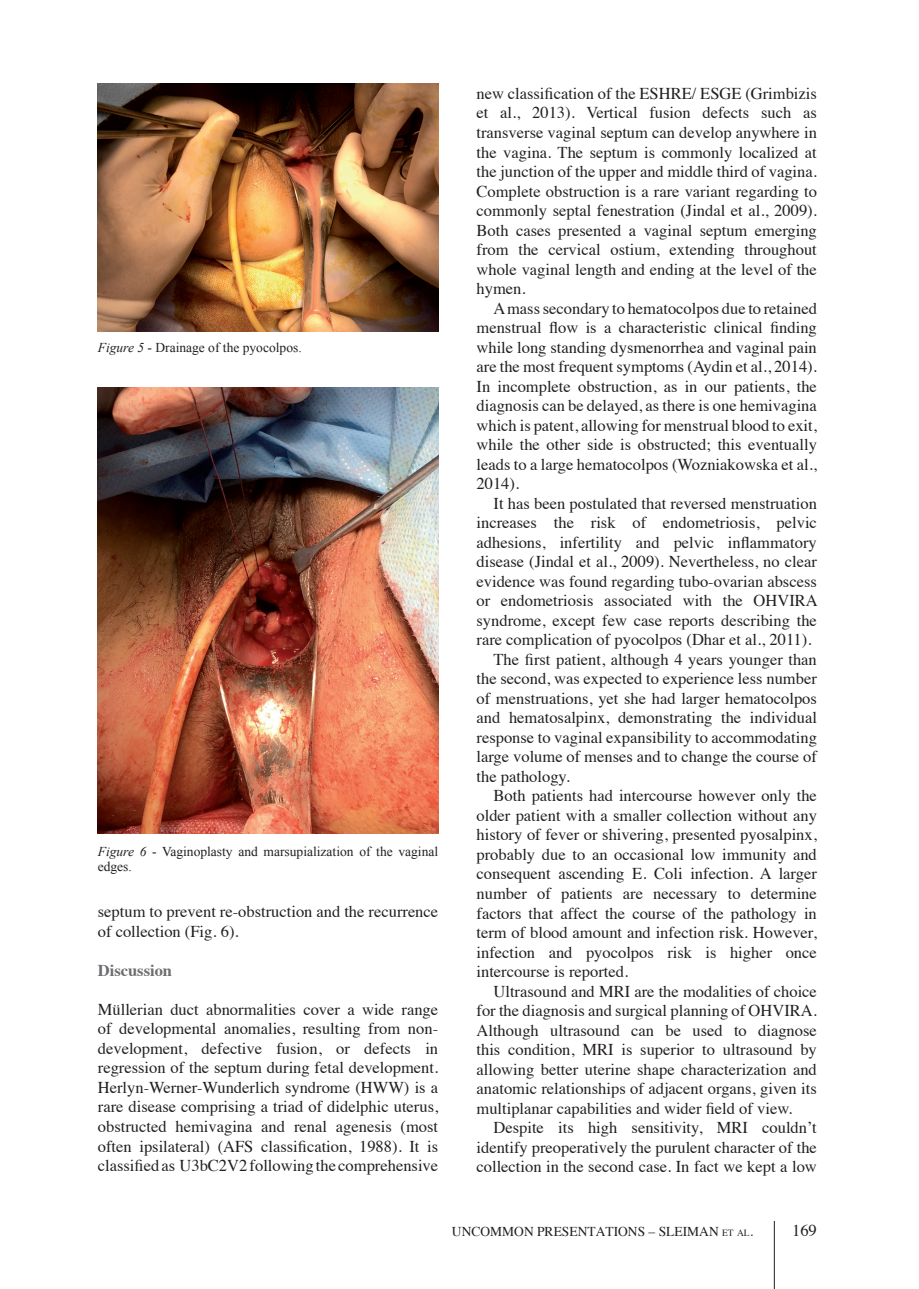
<style>
.page{position:relative;width:919px;height:1289px;background:#fff}
.page>*{position:absolute;margin:0;border:0;box-sizing:border-box;transform-origin:0 0}
.t1{font:16.5px/19.5px "Times";color:#231f20;text-align:justify}
.t2{font:700 16.5px "Times";color:#6c6d70}
.t3{font:13.5px/15px "Times New Roman";color:#231f20}
.t4{font:13.5px "Times";color:#231f20}
.t5{font:9.45px "Times";color:#231f20}
.s1{font-style:italic}
.s2{font-style:inherit}
.s3{font-size:13.5px}
</style>
<div class="page">
<hr style="left:773px;top:1220px;width:1px;height:68px;background:#231f20">
<img style="left:98px;top:83px;width:340px;height:249px">
<img style="left:98px;top:388px;width:340px;height:445px">
<p class="t3" style="left:98px;top:339px;width:205px"><span class="s1">Figure 5</span> - Drainage of the pyocolpos.</p>
<p class="t3" style="left:98px;top:843px;width:342px"><span class="s1">Figure 6</span> - Vaginoplasty and marsupialization of the vaginal edges.</p>
<p class="t1" style="left:98px;top:900px;width:342px">septum to prevent re-obstruction and the recurrence of collection (Fig. 6).</p>
<p class="t2" style="left:98px;top:954px;width:76px">Discussion</p>
<p class="t1" style="left:98px;top:998px;width:342px">Müllerian duct abnormalities cover a wide range of developmental anomalies, resulting from non&shy;development, defective fusion, or defects in regression of the septum during fetal development.<br>Herlyn-Werner-Wunderlich syndrome (HWW) is a rare disease comprising a triad of didelphic uterus, obstructed hemivagina and renal agenesis (most often ipsilateral) (AFS classification, 1988). It is classified as U3bC2V2 following the comprehensive</p>
<p class="t1" style="left:476px;top:82px;width:342px">new classification of the ESHRE/ ESGE (Grimbizis et al., 2013). Vertical fusion defects such as transverse vaginal septum can develop anywhere in the vagina. The septum is commonly localized at the junction of the upper and middle third of vagina.<br>Complete obstruction is a rare variant regarding to commonly septal fenestration (Jindal et al., 2009).<br>Both cases presented a vaginal septum emerging from the cervical ostium, extending throughout whole vaginal length and ending at the level of the hymen.</p>
<p class="t1" style="left:476px;top:297px;width:342px;text-indent:17px">A mass secondary to hematocolpos due to retained menstrual flow is a characteristic clinical finding while long standing dysmenorrhea and vaginal pain are the most frequent symptoms (Aydin et al., 2014).<br>In incomplete obstruction, as in our patients, the diagnosis can be delayed, as there is one hemivagina which is patent, allowing for menstrual blood to exit, while the other side is obstructed; this eventually leads to a large hematocolpos (Wozniakowska et al., 2014).</p>
<p class="t1" style="left:493px;top:492px;width:325px">It has been postulated that reversed menstruation</p>
<p class="t1" style="left:476px;top:511px;width:342px">increases the risk of endometriosis, pelvic</p>
<p class="t1" style="left:476px;top:531px;width:342px">adhesions, infertility and pelvic inflammatory</p>
<p class="t1" style="left:476px;top:550px;width:342px">disease (Jindal et al., 2009). Nevertheless, no clear</p>
<p class="t1" style="left:476px;top:570px;width:342px">evidence was found regarding tubo-ovarian abscess</p>
<p class="t1" style="left:476px;top:589px;width:343px">or endometriosis associated with the OHVIRA</p>
<p class="t1" style="left:476px;top:609px;width:342px">syndrome, except few case reports describing the</p>
<p class="t1" style="left:476px;top:628px;width:336px">rare complication of pyocolpos (Dhar et al., 2011).</p>
<p class="t1" style="left:493px;top:648px;width:325px">The first patient, although 4 years younger than</p>
<p class="t1" style="left:476px;top:667px;width:342px">the second, was expected to experience less number</p>
<p class="t1" style="left:476px;top:687px;width:342px">of menstruations, yet she had larger hematocolpos</p>
<p class="t1" style="left:476px;top:706px;width:342px">and hematosalpinx, demonstrating the individual</p>
<p class="t1" style="left:476px;top:726px;width:342px">response to vaginal expansibility to accommodating</p>
<p class="t1" style="left:476px;top:745px;width:342px">large volume of menses and to change the course of</p>
<p class="t1" style="left:476px;top:765px;width:95px">the pathology.</p>
<p class="t1" style="left:493px;top:784px;width:325px">Both patients had intercourse however only the</p>
<p class="t1" style="left:476px;top:804px;width:342px">older patient with a smaller collection without any</p>
<p class="t1" style="left:476px;top:823px;width:342px">history of fever or shivering, presented pyosalpinx,</p>
<p class="t1" style="left:476px;top:843px;width:342px">probably due to an occasional low immunity and</p>
<p class="t1" style="left:476px;top:862px;width:342px">consequent ascending E. Coli infection. A larger</p>
<p class="t1" style="left:476px;top:882px;width:342px">number of patients are necessary to determine</p>
<p class="t1" style="left:476px;top:901px;width:342px">factors that affect the course of the pathology in</p>
<p class="t1" style="left:476px;top:921px;width:342px">term of blood amount and infection risk. However,</p>
<p class="t1" style="left:476px;top:940px;width:342px">infection and pyocolpos risk is higher once</p>
<p class="t1" style="left:476px;top:960px;width:153px">intercourse is reported.</p>
<p class="t1" style="left:493px;top:979px;width:325px">Ultrasound and MRI are the modalities of choice</p>
<p class="t1" style="left:476px;top:999px;width:342px">for the diagnosis and surgical planning of OHVIRA.</p>
<p class="t1" style="left:476px;top:1018px;width:342px">Although ultrasound can be used to diagnose</p>
<p class="t1" style="left:476px;top:1038px;width:342px">this condition, MRI is superior to ultrasound by</p>
<p class="t1" style="left:476px;top:1057px;width:342px">allowing better uterine shape characterization and</p>
<p class="t1" style="left:476px;top:1077px;width:342px">anatomic relationships of adjacent organs, given its</p>
<p class="t1" style="left:476px;top:1096px;width:317px">multiplanar capabilities and wider field of view.</p>
<p class="t1" style="left:493px;top:1116px;width:325px">Despite its high sensitivity, MRI couldn’t</p>
<p class="t1" style="left:476px;top:1135px;width:342px">identify preoperatively the purulent character of the</p>
<p class="t1" style="left:476px;top:1155px;width:342px">collection in the second case. In fact we kept a low</p>
<p class="t4" style="left:452px;top:1219px;width:41px">Uncommo</p>
<p class="t4" style="left:524px;top:1219px;width:73px">n pres entatio</p>
<p class="t4" style="left:628px;top:1219px;width:48px">ns <span class="s2">–</span> Sleiman</p>
<p class="t5" style="left:722px;top:1224px;width:32px">et al<span class="s3">.</span></p>
<p class="t1" style="left:792px;top:1219px;width:26px">169</p>
</div>
